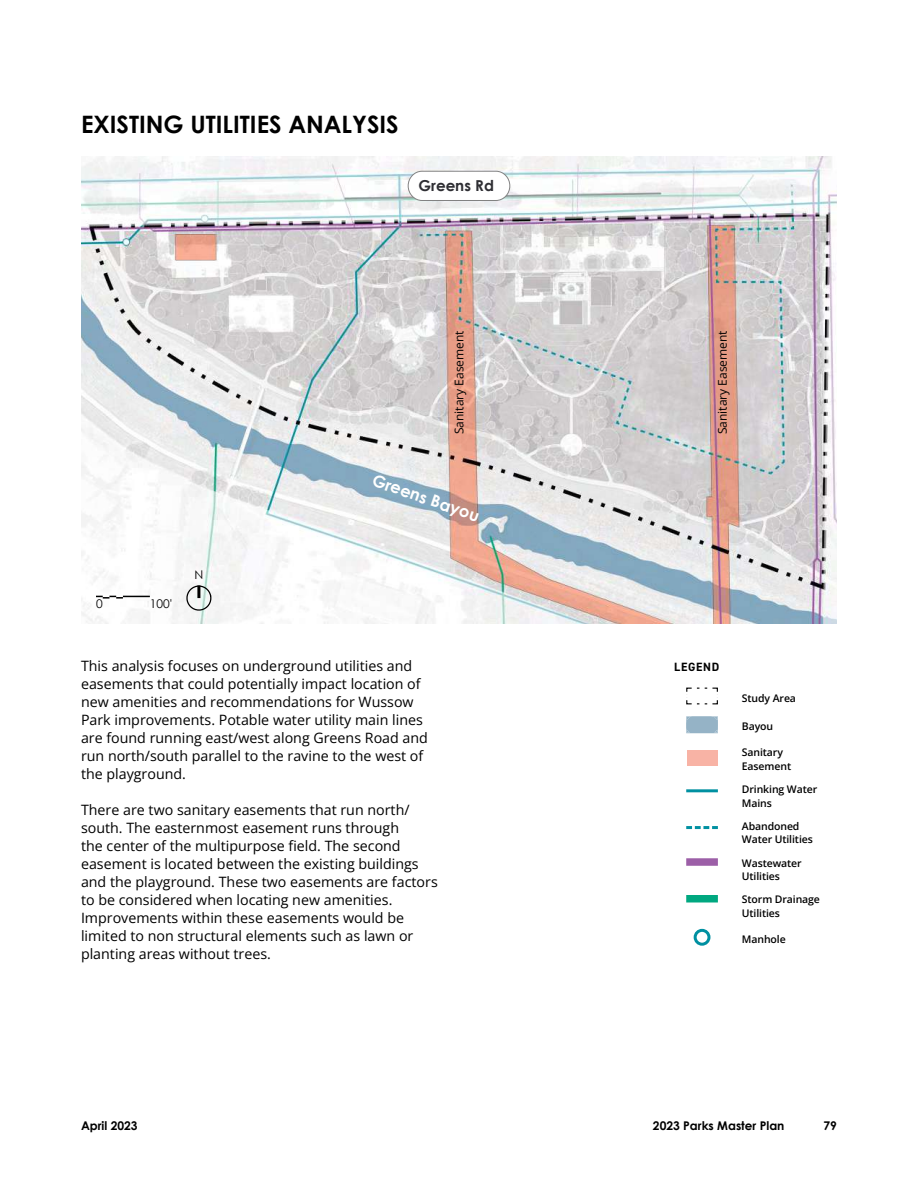
<style>
.page{position:relative;width:918px;height:1188px;background:#fff}
.page>*{position:absolute;margin:0;border:0;box-sizing:border-box;transform-origin:0 0}
.t1{font:700 24px "Century Gothic";color:#000}
.t2{font:700 16.5px "Century Gothic";color:#fff}
.t3{font:700 15.15px "Century Gothic";color:#2e2e33}
.t4{font:14.25px/18px "Open Sans";color:#000}
.t5{font:12px "Open Sans";color:#000}
.t6{font:700 12px "Century Gothic";color:#000}
.t7{font:12px "Century Gothic";color:#000}
.t8{font:700 12px "DIN2014";letter-spacing:.06em;color:#000}
.t9{font:600 10.5px/13.5px "Open Sans";letter-spacing:-.01em;color:#000}
</style>
<div class="page">
<img style="left:81px;top:157px;width:756px;height:466px">
<svg style="left:96px;top:596px;width:54px;height:3px"></svg>
<svg style="left:186px;top:585px;width:26px;height:26px"></svg>
<div style="left:408px;top:171px;width:102px;height:29px;background:#fff;border-radius:14px"></div>
<div style="left:408px;top:171px;width:102px;height:30px;border:1px solid #828282;border-radius:14px"></div>
<svg style="left:686px;top:687px;width:32px;height:18px"></svg>
<svg style="left:686px;top:716px;width:32px;height:17px"></svg>
<div style="left:687px;top:750px;width:30px;height:15px;background:#f8b3a5"></div>
<hr style="left:686px;top:789px;width:32px;height:3px;background:#0090a1">
<svg style="left:686px;top:826px;width:32px;height:3px"></svg>
<div style="left:686px;top:858px;width:32px;height:8px;background:#9c5fa7"></div>
<div style="left:686px;top:895px;width:32px;height:8px;background:#00a880"></div>
<div style="left:694px;top:929px;width:16px;height:17px;border:3px solid #0090a1;border-radius:50%"></div>
<h1 class="t1" style="left:81px;top:106px;width:319px">EXISTING UTILITIES ANALYSIS</h1>
<p class="t3" style="left:419px;top:174px;width:77px">Greens Rd</p>
<p class="t5" style="left:451px;top:434px;width:105px;rotate:-90deg">Sanitary Easement</p>
<p class="t5" style="left:714px;top:434px;width:105px;rotate:-90deg">Sanitary Easement</p>
<p class="t7" style="left:96px;top:596px;width:8px">0</p>
<p class="t7" style="left:150px;top:596px;width:24px">100'</p>
<p class="t7" style="left:194px;top:566px;width:10px">N</p>
<p class="t2" style="left:377px;top:468px;width:114px;rotate:19deg">Greens Bayou</p>
<p class="t4" style="left:81px;top:656px;width:349px">This analysis focuses on underground utilities and easements that could potentially impact location of new amenities and recommendations for Wussow Park improvements. Potable water utility main lines are found running east/west along Greens Road and run north/south parallel to the ravine to the west of the playground.</p>
<p class="t4" style="left:81px;top:800px;width:358px">There are two sanitary easements that run north/ south. The easternmost easement runs through<br>the center of the multipurpose field. The second easement is located between the existing buildings and the playground. These two easements are factors to be considered when locating new amenities.<br>Improvements within these easements would be limited to non structural elements such as lawn or planting areas without trees.</p>
<p class="t8" style="left:674px;top:659px;width:47px">LEGEND</p>
<p class="t9" style="left:742px;top:691px;width:56px">Study Area</p>
<p class="t9" style="left:742px;top:720px;width:33px">Bayou</p>
<p class="t9" style="left:742px;top:746px;width:51px">Sanitary<br>Easement</p>
<p class="t9" style="left:742px;top:782px;width:77px">Drinking Water<br>Mains</p>
<p class="t9" style="left:742px;top:819px;width:72px">Abandoned<br>Water Utilities</p>
<p class="t9" style="left:742px;top:856px;width:61px">Wastewater<br>Utilities</p>
<p class="t9" style="left:742px;top:893px;width:80px">Storm Drainage<br>Utilities</p>
<p class="t9" style="left:742px;top:932px;width:45px">Manhole</p>
<p class="t6" style="left:81px;top:1116px;width:58px">April 2023</p>
<p class="t6" style="left:653px;top:1116px;width:133px">2023 Parks Master Plan</p>
<p class="t6" style="left:824px;top:1116px;width:15px">79</p>
</div>
